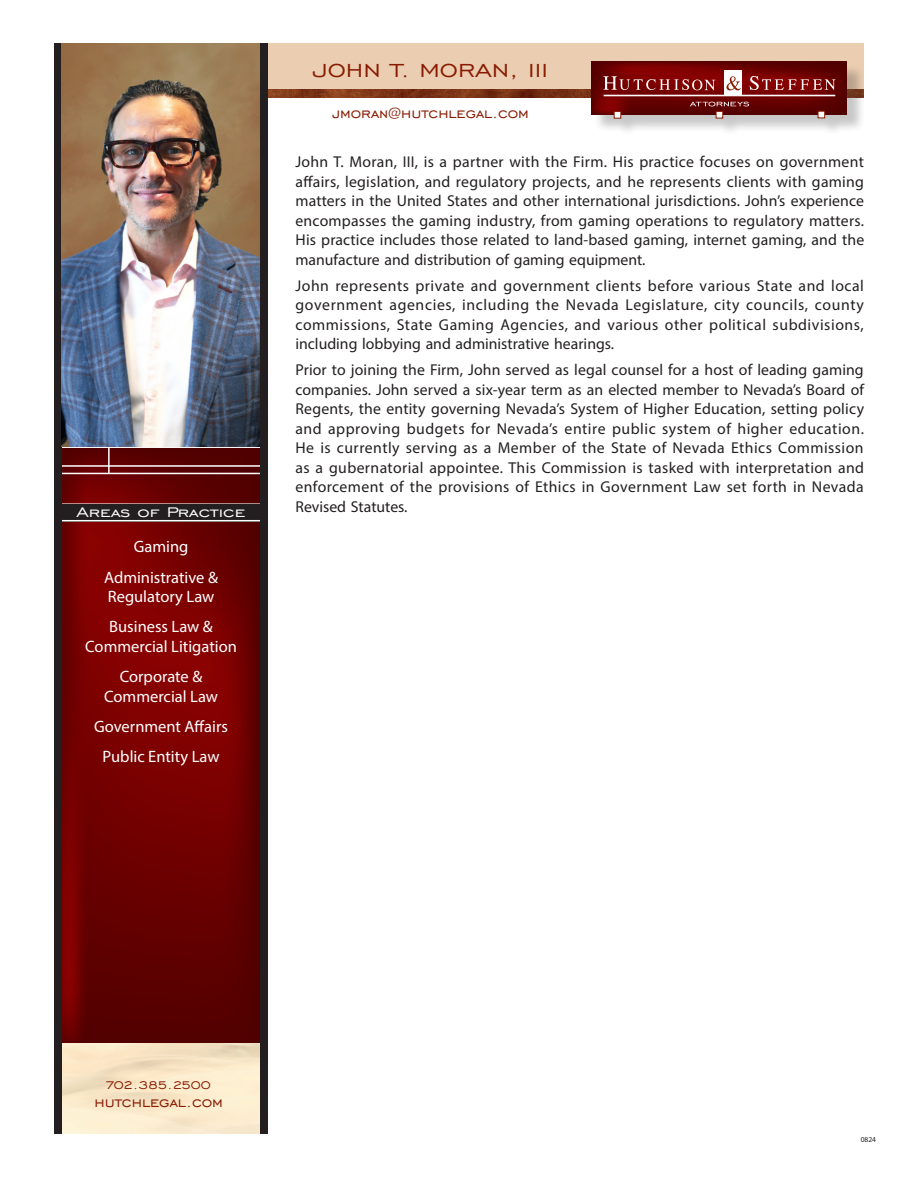
<style>
.page{position:relative;width:918px;height:1188px;background:#fff}
.page>*{position:absolute;margin:0;border:0;box-sizing:border-box;transform-origin:0 0}
.t1{font:24.15px "Engravers Gothic";color:#891c02;scale:1.18 1}
.t2{font:18.15px "Engravers Gothic";color:#891c02}
.t3{font:18px "Engravers Gothic";color:#891c02}
.t4{font:17.85px "Engravers Gothic";color:#fff;scale:1.18 1}
.t5{font:16.5px/19.5px "Myriad Pro";color:#fff;text-align:center}
.t6{font:15.75px/19.5px "Myriad Pro";color:#231f20;text-align:justify}
.t7{font:15px "Engravers Gothic";letter-spacing:-.05em;color:#891c02}
.t8{font:7.5px "Myriad Pro";color:#231f20}
</style>
<div class="page">
<div style="left:268px;top:43px;width:596px;height:53px;background:#ebcdb1"></div>
<img style="left:268px;top:90px;width:323px;height:8px">
<img style="left:62px;top:448px;width:198px;height:595px">
<hr style="left:108px;top:448px;width:2px;height:25px;background:#fff">
<hr style="left:51px;top:473px;width:216px;height:1px;background:#fff">
<hr style="left:51px;top:465px;width:216px;height:2px;background:#fff">
<hr style="left:17px;top:503px;width:263px;height:2px;background:#fff">
<div style="left:594px;top:64px;width:271px;height:73px;background:#231f20;opacity:.25"></div>
<img style="left:591px;top:62px;width:256px;height:53px">
<svg style="left:603px;top:76px;width:112px;height:14px;background:#963333"></svg>
<div style="left:725px;top:70px;width:17px;height:26px;background:#fff"></div>
<svg style="left:726px;top:76px;width:15px;height:14px"></svg>
<svg style="left:750px;top:76px;width:86px;height:14px"></svg>
<hr style="left:604px;top:95px;width:231px;height:1px;background:#fff">
<svg style="left:690px;top:102px;width:59px;height:4px"></svg>
<div style="left:716px;top:111px;width:7px;height:7px;background:#fff"></div>
<div style="left:716px;top:111px;width:7px;height:7px;border:1px solid #891c02"></div>
<div style="left:614px;top:112px;width:7px;height:6px;background:#fff"></div>
<div style="left:614px;top:111px;width:7px;height:7px;border:1px solid #891c02"></div>
<div style="left:818px;top:111px;width:7px;height:7px;background:#fff"></div>
<div style="left:818px;top:111px;width:7px;height:7px;border:1px solid #891c02"></div>
<div style="left:54px;top:505px;width:213px;height:17px;background:#231f20"></div>
<hr style="left:17px;top:520px;width:263px;height:1px;background:#fff">
<div style="left:260px;top:43px;width:8px;height:1091px;background:#231f20"></div>
<div style="left:54px;top:43px;width:8px;height:1091px;background:#231f20"></div>
<img style="left:62px;top:43px;width:198px;height:403px">
<p class="t4" style="left:77px;top:502px;width:145px">Areas of Practice</p>
<p class="t5" style="left:134px;top:537px;width:56px">Gaming</p>
<p class="t5" style="left:104px;top:567px;width:115px;text-align:left">Administrative &amp;<br>Regulatory Law</p>
<p class="t5" style="left:85px;top:617px;width:153px">Business Law &amp;<br>Commercial Litigation</p>
<p class="t5" style="left:104px;top:667px;width:115px">Corporate &amp;<br>Commercial Law</p>
<p class="t5" style="left:94px;top:716px;width:135px">Government Affairs</p>
<p class="t5" style="left:103px;top:747px;width:118px">Public Entity Law</p>
<p class="t1" style="left:312px;top:57px;width:201px">JOHN T. MORAN, III</p>
<p class="t3" style="left:332px;top:103px;width:198px">jmoran@hutchlegal.com</p>
<p class="t6" style="left:296px;top:152px;width:570px">John T. Moran, III, is a partner with the Firm. His practice focuses on government affairs, legislation, and regulatory projects, and he represents clients with gaming matters in the United States and other international jurisdictions. John’s experience encompasses the gaming industry, from gaming operations to regulatory matters.<br>His practice includes those related to land-based gaming, internet gaming, and the manufacture and distribution of gaming equipment.</p>
<p class="t6" style="left:296px;top:275px;width:570px">John represents private and government clients before various State and local government agencies, including the Nevada Legislature, city councils, county commissions, State Gaming Agencies, and various other political subdivisions, including lobbying and administrative hearings.</p>
<p class="t6" style="left:296px;top:360px;width:570px">Prior to joining the Firm, John served as legal counsel for a host of leading gaming companies. John served a six-year term as an elected member to Nevada’s Board of Regents, the entity governing Nevada’s System of Higher Education, setting policy and approving budgets for Nevada’s entire public system of higher education.<br>He is currently serving as a Member of the State of Nevada Ethics Commission as a gubernatorial appointee. This Commission is tasked with interpretation and enforcement of the provisions of Ethics in Government Law set forth in Nevada Revised Statutes.</p>
<p class="t7" style="left:105px;top:1076px;width:107px">702.385.2500</p>
<p class="t2" style="left:94px;top:1092px;width:130px">hutchlegal.com</p>
<p class="t8" style="left:861px;top:1135px;width:17px">0824</p>
</div>
